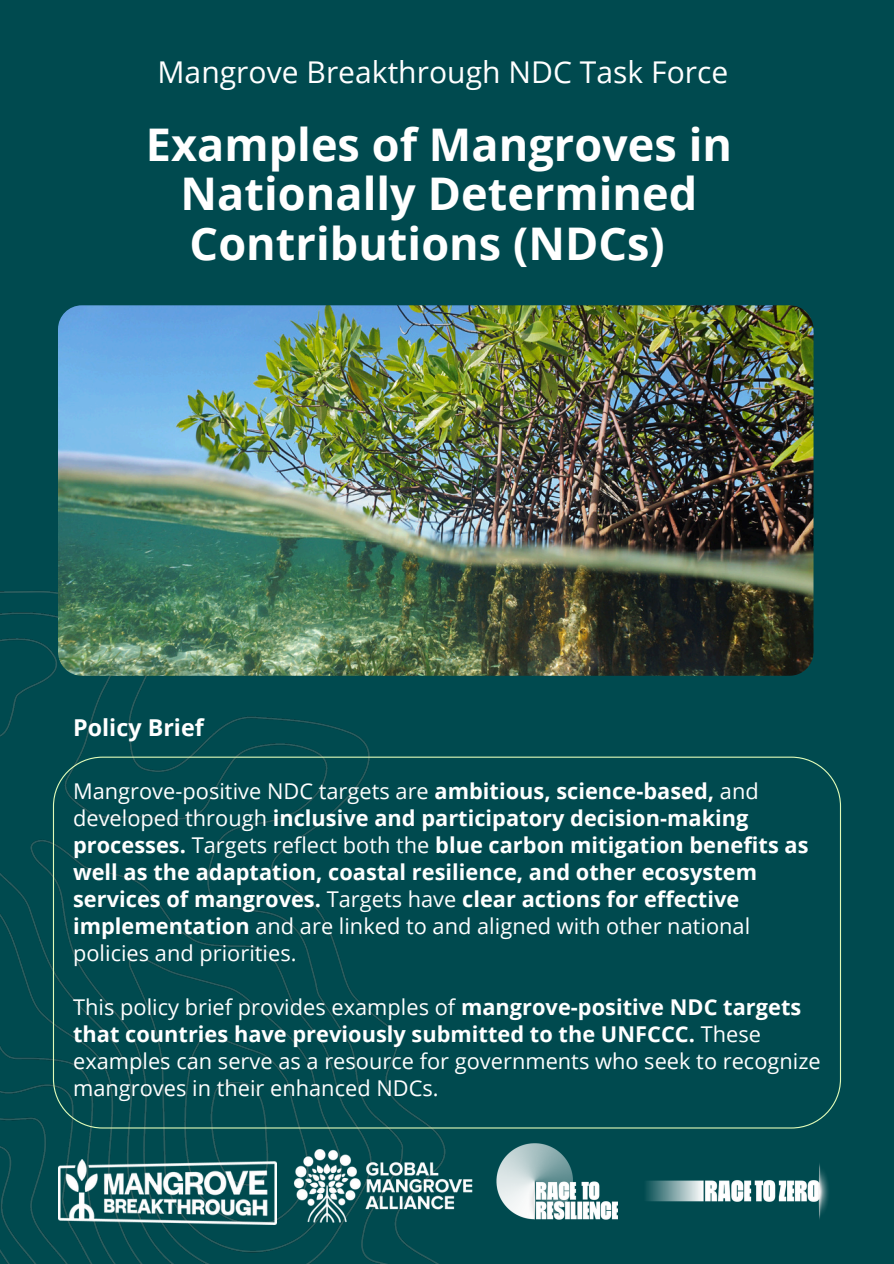
<style>
.page{position:relative;width:894px;height:1264px;background:#fff}
.page>*{position:absolute;margin:0;border:0;box-sizing:border-box;transform-origin:0 0}
.t1{font:700 45px/49.5px "Open Sans";color:#fff;text-align:center}
.t2{font:30px "Open Sans";color:#fff}
.t3{font:700 23.25px "Open Sans";color:#fff}
.t4{font:700 21.75px/27px "Open Sans";color:#fff}
.t5{font:21.75px/27px "Open Sans";color:#fff}
.s1{font-weight:400}
.s2{font-weight:700}
</style>
<div class="page">
<div style="left:0;top:0;width:893px;height:1263px;background:#004a4f"></div>
<img style="left:0;top:591px;width:453px;height:672px">
<img style="left:58px;top:305px;width:755px;height:370px;border-radius:24px">
<svg style="left:53px;top:756px;width:787px;height:372px"></svg>
<img style="left:293px;top:1148px;width:179px;height:74px">
<img style="left:496px;top:1143px;width:120px;height:76px">
<img style="left:646px;top:1163px;width:183px;height:56px">
<img style="left:58px;top:1159px;width:218px;height:65px">
<p class="t2" style="left:157px;top:51px;width:572px">Mangrove Breakthrough NDC Task Force</p>
<p class="t1" style="left:146px;top:119px;width:587px">Examples of Mangroves in<br>Nationally Determined<br>Contributions (NDCs)</p>
<p class="t3" style="left:73px;top:711px;width:132px">Policy Brief</p>
<p class="t4" style="left:73px;top:777px;width:736px"><span class="s1">Mangrove-positive NDC targets are</span> ambitious, science-based, <span class="s1">and developed through</span> inclusive and participatory decision-making processes. <span class="s1">Targets reflect both the</span> blue carbon mitigation benefits as well as the adaptation, coastal resilience, and other ecosystem services of mangroves. <span class="s1">Targets have</span> clear actions for effective implementation <span class="s1">and are linked to and aligned with other national policies and priorities.</span></p>
<p class="t5" style="left:73px;top:993px;width:749px">This policy brief provides examples of <span class="s2">mangrove-positive NDC targets that countries have previously submitted to the UNFCCC.</span> These examples can serve as a resource for governments who seek to recognize mangroves in their enhanced NDCs.</p>
</div>
